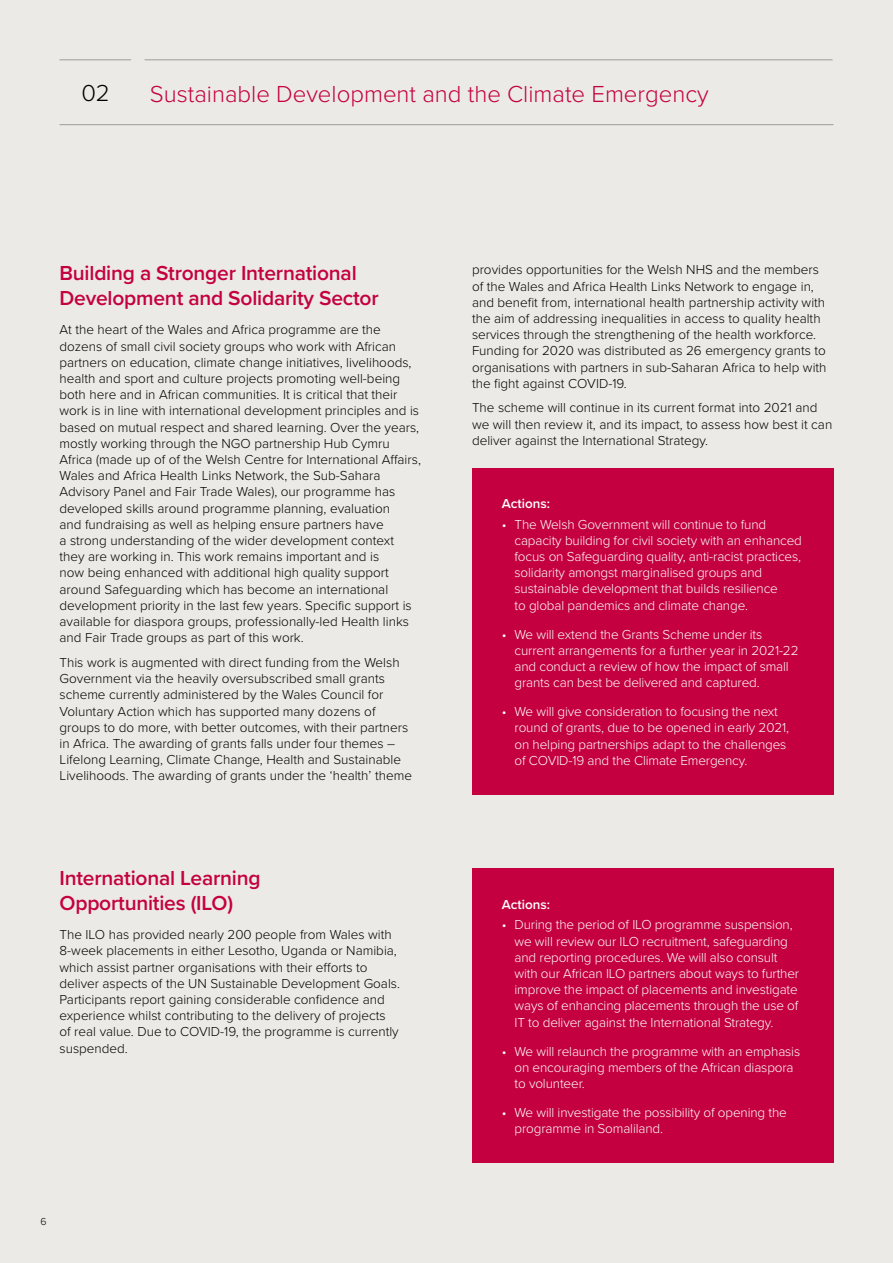
<style>
.page{position:relative;width:893px;height:1263px;background:#ebeae6}
.page>*{position:absolute;margin:0;border:0;box-sizing:border-box;transform-origin:0 0}
.Intro_Big_Black{font:300 24px "Proxima Nova";color:#c40040}
.Intro_Big_Black-2{font:300 24px "Proxima Nova";color:#000}
.Red_sub_head{font:600 21px/25.2px "Proxima Nova";letter-spacing:-.01em;color:#c40040}
.VG_Body_Black{font:300 13.5px/16.2px "Proxima Nova";color:#000}
.last_bullet_in_red_b{font:300 13.5px/16.2px "Proxima Nova";letter-spacing:-.01em;color:#fff}
.BBB{font:600 13.5px "Proxima Nova";color:#fff}
.Intro_Big_Black-3{font:300 10.5px "Proxima Nova";color:#000}
</style>
<div class="page">
<div style="left:472px;top:468px;width:361px;height:326px;background:#c40040"></div>
<hr style="left:60px;top:60px;width:71px;height:1px;background:#9c9b9b">
<hr style="left:145px;top:60px;width:688px;height:1px;background:#9c9b9b">
<hr style="left:60px;top:124px;width:773px;height:1px;background:#9c9b9b">
<div style="left:472px;top:868px;width:361px;height:295px;background:#c40040"></div>
<h1 class="Intro_Big_Black-2" style="left:81px;top:75px;width:30px">02</h1>
<h1 class="Intro_Big_Black" style="left:150px;top:76px;width:560px">Sustainable Development and the Climate Emergency</h1>
<h2 class="Red_sub_head" style="left:60px;top:260px;width:321px">Building a Stronger International<br>Development and Solidarity Sector</h2>
<p class="VG_Body_Black" style="left:60px;top:321px;width:363px">At the heart of the Wales and Africa programme are the dozens of small civil society groups who work with African partners on education, climate change initiatives, livelihoods, health and sport and culture projects promoting well-being both here and in African communities. It is critical that their work is in line with international development principles and is based on mutual respect and shared learning. Over the years, mostly working through the NGO partnership Hub Cymru Africa (made up of of the Welsh Centre for International Affairs, Wales and Africa Health Links Network, the Sub‑Sahara Advisory Panel and Fair Trade Wales), our programme has developed skills around programme planning, evaluation<br>and fundraising as well as helping ensure partners have<br>a strong understanding of the wider development context they are working in. This work remains important and is<br>now being enhanced with additional high quality support around Safeguarding which has become an international development priority in the last few years. Specific support is available for diaspora groups, professionally-led Health links and Fair Trade groups as part of this work.</p>
<p class="VG_Body_Black" style="left:60px;top:654px;width:354px">This work is augmented with direct funding from the Welsh Government via the heavily oversubscribed small grants scheme currently administered by the Wales Council for Voluntary Action which has supported many dozens of groups to do more, with better outcomes, with their partners in Africa. The awarding of grants falls under four themes – Lifelong Learning, Climate Change, Health and Sustainable Livelihoods. The awarding of grants under the ‘health’ theme</p>
<h2 class="Red_sub_head" style="left:60px;top:865px;width:203px">International Learning<br>Opportunities (ILO)</h2>
<p class="VG_Body_Black" style="left:60px;top:926px;width:342px">The ILO has provided nearly 200 people from Wales with 8-week placements in either Lesotho, Uganda or Namibia, which assist partner organisations with their efforts to deliver aspects of the UN Sustainable Development Goals.<br>Participants report gaining considerable confidence and experience whilst contributing to the delivery of projects of real value. Due to COVID-19, the programme is currently suspended.</p>
<h1 class="Intro_Big_Black-3" style="left:40px;top:1213px;width:8px">6</h1>
<p class="VG_Body_Black" style="left:472px;top:261px;width:356px">provides opportunities for the Welsh NHS and the members of the Wales and Africa Health Links Network to engage in, and benefit from, international health partnership activity with the aim of addressing inequalities in access to quality health services through the strengthening of the health workforce.<br>Funding for 2020 was distributed as 26 emergency grants to organisations with partners in sub-Saharan Africa to help with the fight against COVID-19.</p>
<p class="VG_Body_Black" style="left:472px;top:399px;width:362px">The scheme will continue in its current format into 2021 and we will then review it, and its impact, to assess how best it can deliver against the International Strategy.</p>
<p class="BBB" style="left:502px;top:494px;width:50px">Actions:</p>
<p class="last_bullet_in_red_b" style="left:514px;top:515px;width:289px;text-indent:-13px">• The Welsh Government will continue to fund capacity building for civil society with an enhanced focus on Safeguarding quality, anti-racist practices, solidarity amongst marginalised groups and sustainable development that builds resilience<br>to global pandemics and climate change.</p>
<p class="last_bullet_in_red_b" style="left:514px;top:625px;width:285px;text-indent:-13px">• We will extend the Grants Scheme under its current arrangements for a further year in 2021-22 and conduct a review of how the impact of small grants can best be delivered and captured.</p>
<p class="last_bullet_in_red_b" style="left:514px;top:703px;width:276px;text-indent:-13px">• We will give consideration to focusing the next round of grants, due to be opened in early 2021, on helping partnerships adapt to the challenges of COVID-19 and the Climate Emergency.</p>
<p class="BBB" style="left:502px;top:894px;width:50px">Actions:</p>
<p class="last_bullet_in_red_b" style="left:514px;top:916px;width:286px;text-indent:-13px">• During the period of ILO programme suspension, we will review our ILO recruitment, safeguarding and reporting procedures. We will also consult with our African ILO partners about ways to further improve the impact of placements and investigate ways of enhancing placements through the use of IT to deliver against the International Strategy.</p>
<p class="last_bullet_in_red_b" style="left:514px;top:1042px;width:287px;text-indent:-13px">• We will relaunch the programme with an emphasis on encouraging members of the African diaspora to volunteer.</p>
<p class="last_bullet_in_red_b" style="left:514px;top:1103px;width:274px;text-indent:-13px">• We will investigate the possibility of opening the programme in Somaliland.</p>
</div>
